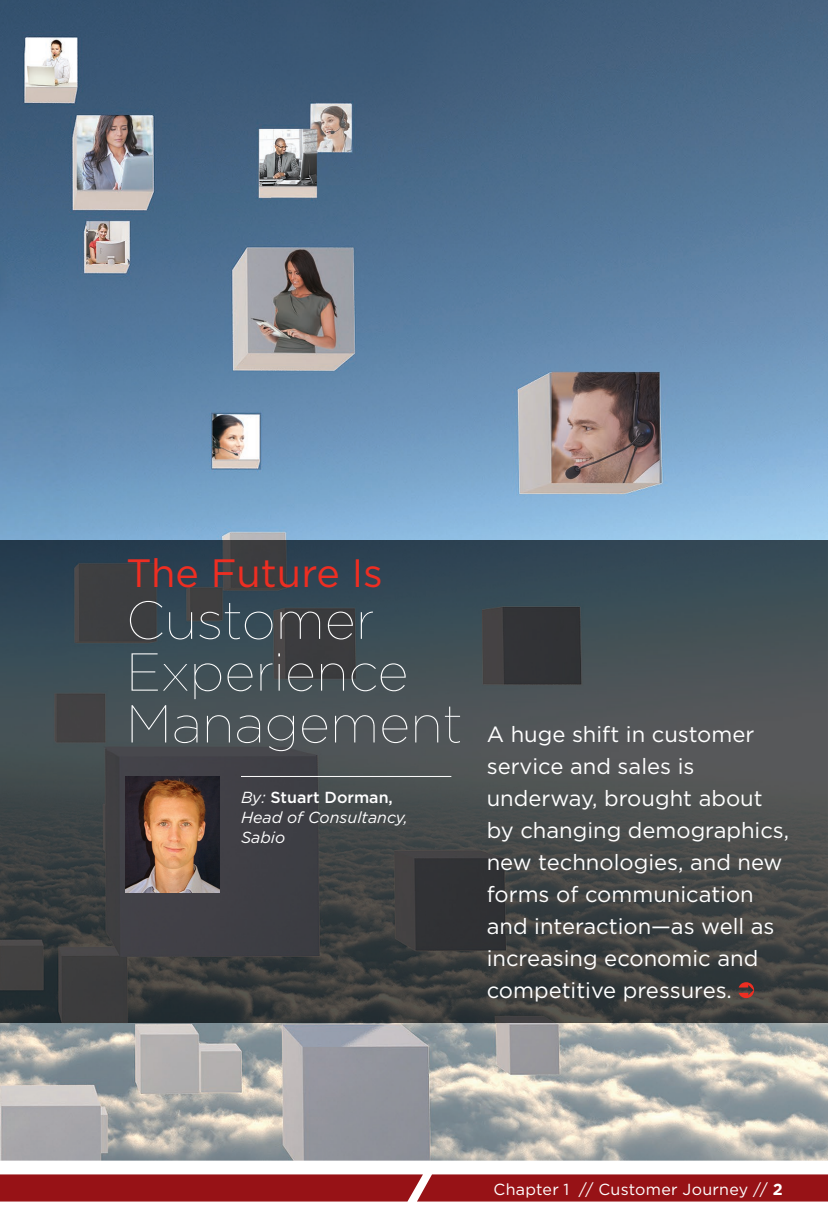
<style>
.page{position:relative;width:828px;height:1224px;background:#fff}
.page>*{position:absolute;margin:0;border:0;box-sizing:border-box;transform-origin:0 0}
.t1{font:100 53.4px/51.8px "Gotham";color:#fff}
.t2{font:39.6px "Gotham";color:#ee2e22}
.t3{font:22px/32px "Gotham";color:#fff}
.t4{font:italic 16px/20px "Gotham";color:#fff}
.t5{font:16px "Gotham";letter-spacing:.015em;color:#fff}
.s1{font-weight:500;font-style:normal}
.s2{font-weight:700}
</style>
<div class="page">
<svg style="left:0;top:1174px;width:828px;height:28px;background:#9b1c20"></svg>
<img style="left:0;top:0;width:828px;height:1161px">
<img style="left:0;top:540px;width:828px;height:483px">
<svg style="left:739px;top:982px;width:15px;height:16px"></svg>
<hr style="left:241px;top:776px;width:210px;height:1px;background:#fff">
<img style="left:126px;top:777px;width:93px;height:116px">
<h2 class="t2" style="left:126px;top:551px;width:258px">The Future Is</h2>
<h1 class="t1" style="left:126px;top:594px;width:338px">Customer<br>Experience<br>Management</h1>
<p class="t4" style="left:241px;top:787px;width:168px">By: <span class="s1">Stuart Dorman,<br></span>Head of Consultancy,<br>Sabio</p>
<p class="t3" style="left:487px;top:718px;width:304px">A huge shift in customer service and sales is underway, brought about by changing demographics, new technologies, and new forms of communication and interaction—as well as increasing economic and competitive pressures.</p>
<p class="t5" style="left:494px;top:1180px;width:291px">Chapter 1 // Customer Journey // <span class="s2">2</span></p>
</div>
